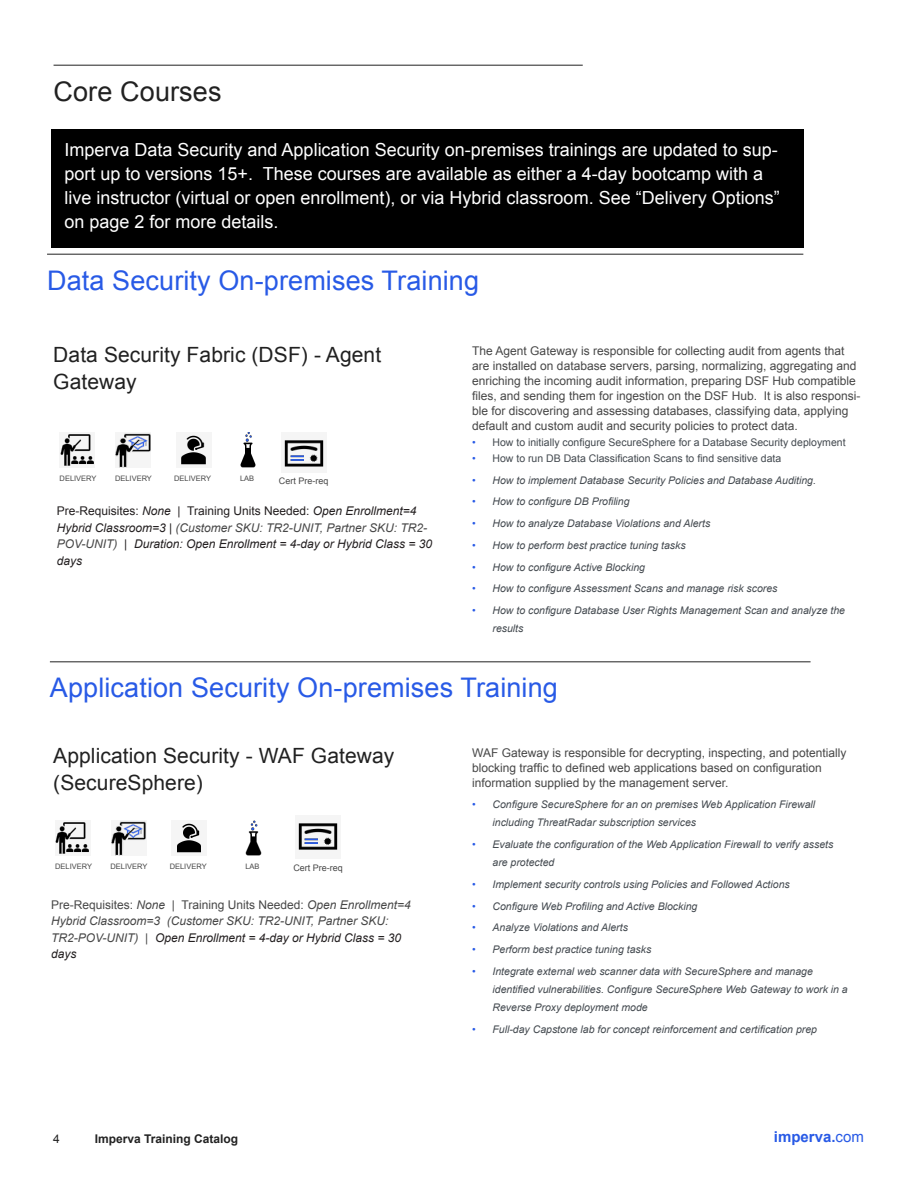
<style>
.page{position:relative;width:918px;height:1188px;background:#fff}
.page>*{position:absolute;margin:0;border:0;box-sizing:border-box;transform-origin:0 0}
.t1{font:27px "Arial";letter-spacing:.005em;color:#285ae6}
.t2{font:27px "Arial";letter-spacing:.005em;color:#212121}
.t3{font:21px/27px "Arial";letter-spacing:.005em;color:#212121}
.t4{font:18px/24px "Arial";color:#fff}
.t5{font:700 15px "Arial";color:#285ae6}
.t6{font:12px/15px "Arial";color:#474747}
.t7{font:italic 12px/16.5px "Arial";color:#231f20}
.t8{font:italic 12px/16.5px "Arial";color:#474747}
.t9{font:700 12px "Arial";color:#212121}
.t10{font:12px "Arial";color:#212121}
.t11{font:italic 10.5px/18px "Arial";color:#43494f}
.t12{font:10.5px "Arial";color:#43494f}
.t13{font:9px "Arial";color:#474747}
.t14{font:7.5px "Arial";color:#474747}
.s1{color:#285ae6}
.s2{font-style:normal}
.s3{color:#474747}
.s4{color:#231f20}
.s5{font-weight:400}
</style>
<div class="page">
<hr style="left:54px;top:65px;width:529px;height:1px;background:#212121">
<img style="left:60px;top:434px;width:34px;height:32px">
<img style="left:181px;top:435px;width:25px;height:30px">
<img style="left:240px;top:432px;width:16px;height:36px">
<img style="left:116px;top:433px;width:35px;height:35px">
<img style="left:284px;top:440px;width:40px;height:27px">
<img style="left:55px;top:822px;width:34px;height:32px">
<img style="left:177px;top:823px;width:24px;height:30px">
<img style="left:245px;top:820px;width:17px;height:36px">
<img style="left:111px;top:821px;width:36px;height:35px">
<img style="left:298px;top:823px;width:40px;height:27px">
<div style="left:51px;top:130px;width:752px;height:118px;background:#000"></div>
<hr style="left:50px;top:661px;width:761px;height:1px;background:#212121">
<hr style="left:47px;top:254px;width:756px;height:1px;background:#212121">
<h1 class="t2" style="left:54px;top:73px;width:170px">Core Courses</h1>
<p class="t4" style="left:65px;top:138px;width:717px">Imperva Data Security and Application Security on-premises trainings are updated to sup&shy;port up to versions 15+. These courses are available as either a 4-day bootcamp with a live instructor (virtual or open enrollment), or via Hybrid classroom. See “Delivery Options” on page 2 for more details.</p>
<h1 class="t1" style="left:47px;top:262px;width:434px">Data Security On-premises Training</h1>
<h2 class="t3" style="left:53px;top:341px;width:329px">Data Security Fabric (DSF) - Agent<br>Gateway</h2>
<p class="t6" style="left:472px;top:344px;width:390px">The Agent Gateway is responsible for collecting audit from agents that are installed on database servers, parsing, normalizing, aggregating and enriching the incoming audit information, preparing DSF Hub compatible files, and sending them for ingestion on the DSF Hub. It is also responsi&shy;ble for discovering and assessing databases, classifying data, applying default and custom audit and security policies to protect data.</p>
<p class="t12" style="left:472px;top:435px;width:375px"><span class="s1">•</span> How to initially configure SecureSphere for a Database Security deployment</p>
<p class="t12" style="left:472px;top:451px;width:311px"><span class="s1">•</span> How to run DB Data Classification Scans to find sensitive data</p>
<p class="t11" style="left:472px;top:471px;width:345px"><span class="s1">•</span> How to implement Database Security Policies and Database Auditing.</p>
<p class="t11" style="left:472px;top:493px;width:159px"><span class="s1">•</span> How to configure DB Profiling</p>
<p class="t11" style="left:472px;top:515px;width:239px"><span class="s1">•</span> How to analyze Database Violations and Alerts</p>
<p class="t11" style="left:472px;top:536px;width:215px"><span class="s1">•</span> How to perform best practice tuning tasks</p>
<p class="t11" style="left:472px;top:558px;width:174px"><span class="s1">•</span> How to configure Active Blocking</p>
<p class="t11" style="left:472px;top:580px;width:307px"><span class="s1">•</span> How to configure Assessment Scans and manage risk scores</p>
<p class="t11" style="left:493px;top:602px;width:354px;text-indent:-20px"><span class="s1">•</span> How to configure Database User Rights Management Scan and analyze the results</p>
<p class="t14" style="left:60px;top:474px;width:38px">DELIVERY</p>
<p class="t14" style="left:115px;top:474px;width:38px">DELIVERY</p>
<p class="t14" style="left:174px;top:474px;width:38px">DELIVERY</p>
<p class="t14" style="left:240px;top:474px;width:16px">LAB</p>
<p class="t13" style="left:279px;top:475px;width:51px">Cert Pre-req</p>
<p class="t7" style="left:57px;top:503px;width:377px"><span class="s2">Pre-Requisites:</span> None | <span class="s2">Training Units Needed:</span> Open Enrollment=4<br>Hybrid Classroom=3 | <span class="s3">(Customer SKU: TR2-UNIT, Partner SKU: TR2- POV-UNIT)</span> | Duration: Open Enrollment = 4-day or Hybrid Class = 30 days</p>
<h1 class="t1" style="left:50px;top:670px;width:510px">Application Security On-premises Training</h1>
<h2 class="t3" style="left:53px;top:742px;width:343px">Application Security - WAF Gateway (SecureSphere)</h2>
<p class="t14" style="left:55px;top:862px;width:38px">DELIVERY</p>
<p class="t14" style="left:111px;top:862px;width:38px">DELIVERY</p>
<p class="t14" style="left:170px;top:862px;width:38px">DELIVERY</p>
<p class="t14" style="left:245px;top:862px;width:16px">LAB</p>
<p class="t13" style="left:293px;top:862px;width:51px">Cert Pre-req</p>
<p class="t8" style="left:51px;top:896px;width:361px"><span class="s2">Pre-Requisites:</span> None | <span class="s2">Training Units Needed:</span> Open Enrollment=4<br>Hybrid Classroom=3 (Customer SKU: TR2-UNIT, Partner SKU:<br>TR2-POV-UNIT) | <span class="s4">Open Enrollment = 4-day or Hybrid Class = 30 days</span></p>
<p class="t6" style="left:472px;top:745px;width:376px">WAF Gateway is responsible for decrypting, inspecting, and potentially blocking traffic to defined web applications based on configuration information supplied by the management server.</p>
<p class="t11" style="left:493px;top:796px;width:324px;text-indent:-20px"><span class="s1">•</span> Configure SecureSphere for an on premises Web Application Firewall including ThreatRadar subscription services</p>
<p class="t11" style="left:493px;top:836px;width:342px;text-indent:-20px"><span class="s1">•</span> Evaluate the configuration of the Web Application Firewall to verify assets are protected</p>
<p class="t11" style="left:472px;top:875px;width:319px"><span class="s1">•</span> Implement security controls using Policies and Followed Actions</p>
<p class="t11" style="left:472px;top:897px;width:227px"><span class="s1">•</span> Configure Web Profiling and Active Blocking</p>
<p class="t11" style="left:472px;top:919px;width:157px"><span class="s1">•</span> Analyze Violations and Alerts</p>
<p class="t11" style="left:472px;top:941px;width:180px"><span class="s1">•</span> Perform best practice tuning tasks</p>
<p class="t11" style="left:493px;top:962px;width:357px;text-indent:-20px"><span class="s1">•</span> Integrate external web scanner data with SecureSphere and manage identified vulnerabilities. Configure SecureSphere Web Gateway to work in a<br>Reverse Proxy deployment mode</p>
<p class="t11" style="left:472px;top:1020px;width:346px"><span class="s1">•</span> Full-day Capstone lab for concept reinforcement and certification prep</p>
<p class="t10" style="left:53px;top:1131px;width:8px">4</p>
<p class="t9" style="left:95px;top:1131px;width:145px">Imperva Training Catalog</p>
<h3 class="t5" style="left:774px;top:1127px;width:92px">imperva.<span class="s5">com</span></h3>
</div>
